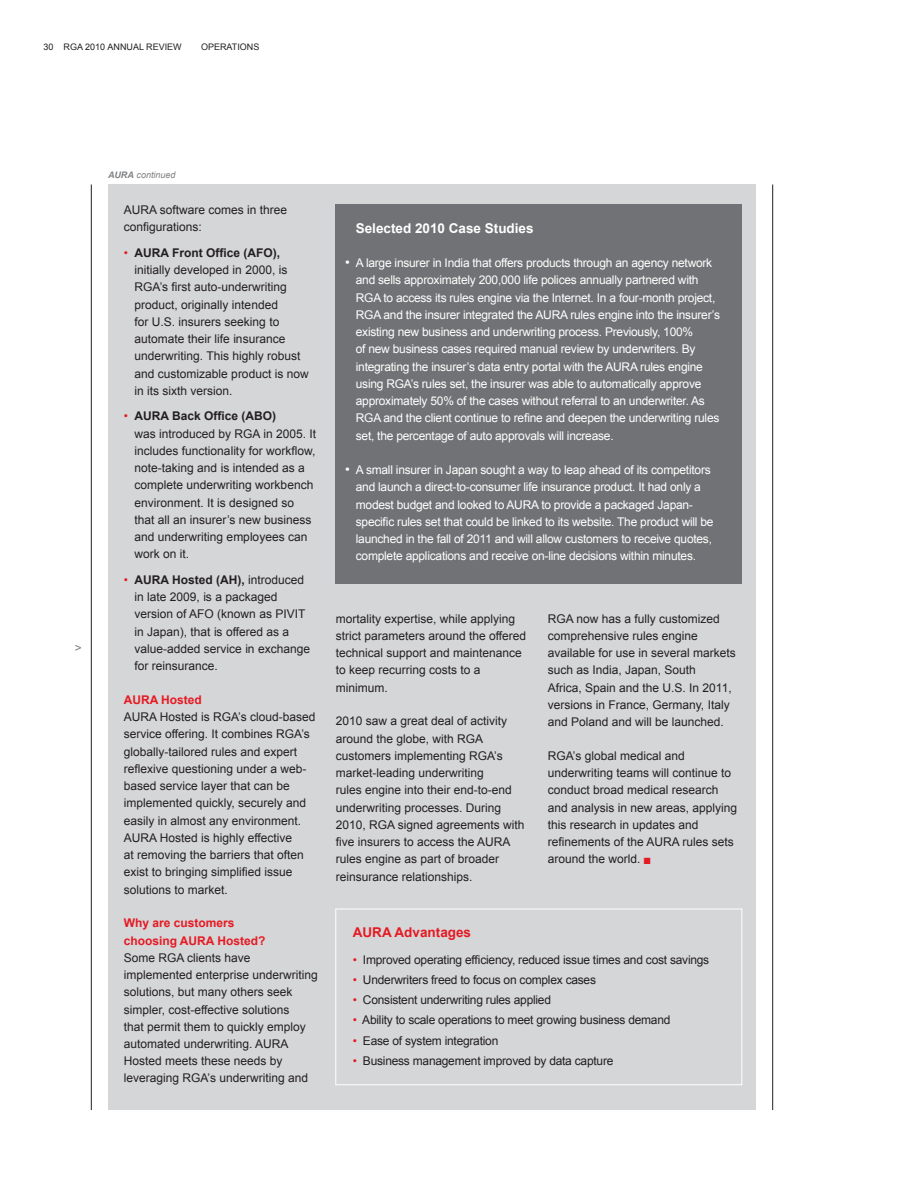
<style>
.page{position:relative;width:918px;height:1188px;background:#fff}
.page>*{position:absolute;margin:0;border:0;box-sizing:border-box;transform-origin:0 0}
.t1{font:700 13.5px "Arial";color:#fff}
.t2{font:700 13.5px "Arial";color:#e51a23}
.t3{font:13.5px "Arial";color:#fff}
.t4{font:12px/17.2px "Arial";color:#231f20}
.t5{font:12px/17.2px "Arial";letter-spacing:-.02em;color:#fff}
.t6{font:12px "Arial";letter-spacing:-.02em;color:#231f20}
.t7{font:700 12px/17.2px "Arial";color:#e51a23}
.t8{font:12px "Arial";color:#7e8083}
.t9{font:9px "Arial";color:#231f20}
.t10{font:italic 9px "Arial";color:#7e8083}
.s1{font-weight:700}
.s2{color:#e51a23}
</style>
<div class="page">
<hr style="left:772px;top:184px;width:1px;height:926px;background:#231f20">
<hr style="left:91px;top:184px;width:1px;height:926px;background:#231f20">
<div style="left:108px;top:184px;width:648px;height:926px;background:#d5d6d8"></div>
<div style="left:336px;top:204px;width:406px;height:380px;background:#717275"></div>
<div style="left:335px;top:909px;width:407px;height:176px;border:1px solid #fff"></div>
<p class="t9" style="left:44px;top:41px;width:140px">30 RGA 2010 ANNUAL REVIEW</p>
<p class="t9" style="left:201px;top:41px;width:60px">OPERATIONS</p>
<p class="t8" style="left:75px;top:640px;width:9px">&gt;</p>
<p class="t10" style="left:108px;top:169px;width:69px"><span class="s1">AURA</span> continued</p>
<p class="t4" style="left:124px;top:202px;width:165px">AURA software comes in three configurations:</p>
<p class="t4" style="left:135px;top:244px;width:176px;text-indent:-11px"><span class="s2">•</span> <span class="s1">AURA Front Office (AFO), </span>initially developed in 2000, is<br>RGA’s first auto-underwriting product, originally intended<br>for U.S. insurers seeking to automate their life insurance underwriting. This highly robust and customizable product is now in its sixth version.</p>
<p class="t4" style="left:135px;top:408px;width:183px;text-indent:-11px"><span class="s2">•</span> <span class="s1">AURA Back Office (ABO)<br></span>was introduced by RGA in 2005. It includes functionality for workflow, note-taking and is intended as a complete underwriting workbench environment. It is designed so that all an insurer’s new business and underwriting employees can work on it.</p>
<p class="t4" style="left:135px;top:571px;width:177px;text-indent:-11px"><span class="s2">•</span> <span class="s1">AURA Hosted (AH),</span> introduced in late 2009, is a packaged version of AFO (known as PIVIT in Japan), that is offered as a value-added service in exchange for reinsurance.</p>
<p class="t7" style="left:124px;top:691px;width:80px">AURA Hosted</p>
<p class="t4" style="left:124px;top:708px;width:193px">AURA Hosted is RGA’s cloud-based service offering. It combines RGA’s globally-tailored rules and expert reflexive questioning under a web&shy;based service layer that can be implemented quickly, securely and easily in almost any environment.<br>AURA Hosted is highly effective<br>at removing the barriers that often exist to bringing simplified issue solutions to market.</p>
<p class="t7" style="left:124px;top:915px;width:143px">Why are customers choosing AURA Hosted?</p>
<p class="t4" style="left:124px;top:949px;width:196px">Some RGA clients have implemented enterprise underwriting solutions, but many others seek simpler, cost-effective solutions<br>that permit them to quickly employ automated underwriting. AURA<br>Hosted meets these needs by leveraging RGA’s underwriting and</p>
<p class="t1" style="left:356px;top:219px;width:179px">Selected 2010 Case Studies</p>
<p class="t5" style="left:356px;top:254px;width:366px">A large insurer in India that offers products through an agency network and sells approximately 200,000 life polices annually partnered with RGA to access its rules engine via the Internet. In a four-month project, RGA and the insurer integrated the AURA rules engine into the insurer’s existing new business and underwriting process. Previously, 100%<br>of new business cases required manual review by underwriters. By integrating the insurer’s data entry portal with the AURA rules engine using RGA’s rules set, the insurer was able to automatically approve approximately 50% of the cases without referral to an underwriter. As RGA and the client continue to refine and deepen the underwriting rules set, the percentage of auto approvals will increase.</p>
<p class="t5" style="left:356px;top:461px;width:359px">A small insurer in Japan sought a way to leap ahead of its competitors and launch a direct-to-consumer life insurance product. It had only a modest budget and looked to AURA to provide a packaged Japan&shy;specific rules set that could be linked to its website. The product will be launched in the fall of 2011 and will allow customers to receive quotes, complete applications and receive on-line decisions within minutes.</p>
<p class="t3" style="left:345px;top:254px;width:6px">•</p>
<p class="t3" style="left:345px;top:461px;width:6px">•</p>
<p class="t4" style="left:336px;top:610px;width:192px">mortality expertise, while applying strict parameters around the offered technical support and maintenance to keep recurring costs to a minimum.</p>
<p class="t4" style="left:336px;top:713px;width:190px">2010 saw a great deal of activity around the globe, with RGA customers implementing RGA’s market-leading underwriting<br>rules engine into their end-to-end underwriting processes. During<br>2010, RGA signed agreements with five insurers to access the AURA rules engine as part of broader reinsurance relationships.</p>
<p class="t4" style="left:548px;top:610px;width:190px">RGA now has a fully customized comprehensive rules engine available for use in several markets such as India, Japan, South<br>Africa, Spain and the U.S. In 2011, versions in France, Germany, Italy and Poland and will be launched.</p>
<p class="t4" style="left:548px;top:747px;width:191px">RGA’s global medical and underwriting teams will continue to conduct broad medical research and analysis in new areas, applying this research in updates and refinements of the AURA rules sets around the world. <span class="s2">■</span></p>
<p class="t2" style="left:353px;top:924px;width:120px">AURA Advantages</p>
<p class="t6" style="left:353px;top:951px;width:358px"><span class="s2">•</span> Improved operating efficiency, reduced issue times and cost savings</p>
<p class="t6" style="left:353px;top:972px;width:245px"><span class="s2">•</span> Underwriters freed to focus on complex cases</p>
<p class="t6" style="left:353px;top:992px;width:200px"><span class="s2">•</span> Consistent underwriting rules applied</p>
<p class="t6" style="left:353px;top:1012px;width:319px"><span class="s2">•</span> Ability to scale operations to meet growing business demand</p>
<p class="t6" style="left:353px;top:1032px;width:147px"><span class="s2">•</span> Ease of system integration</p>
<p class="t6" style="left:353px;top:1053px;width:262px"><span class="s2">•</span> Business management improved by data capture</p>
</div>
